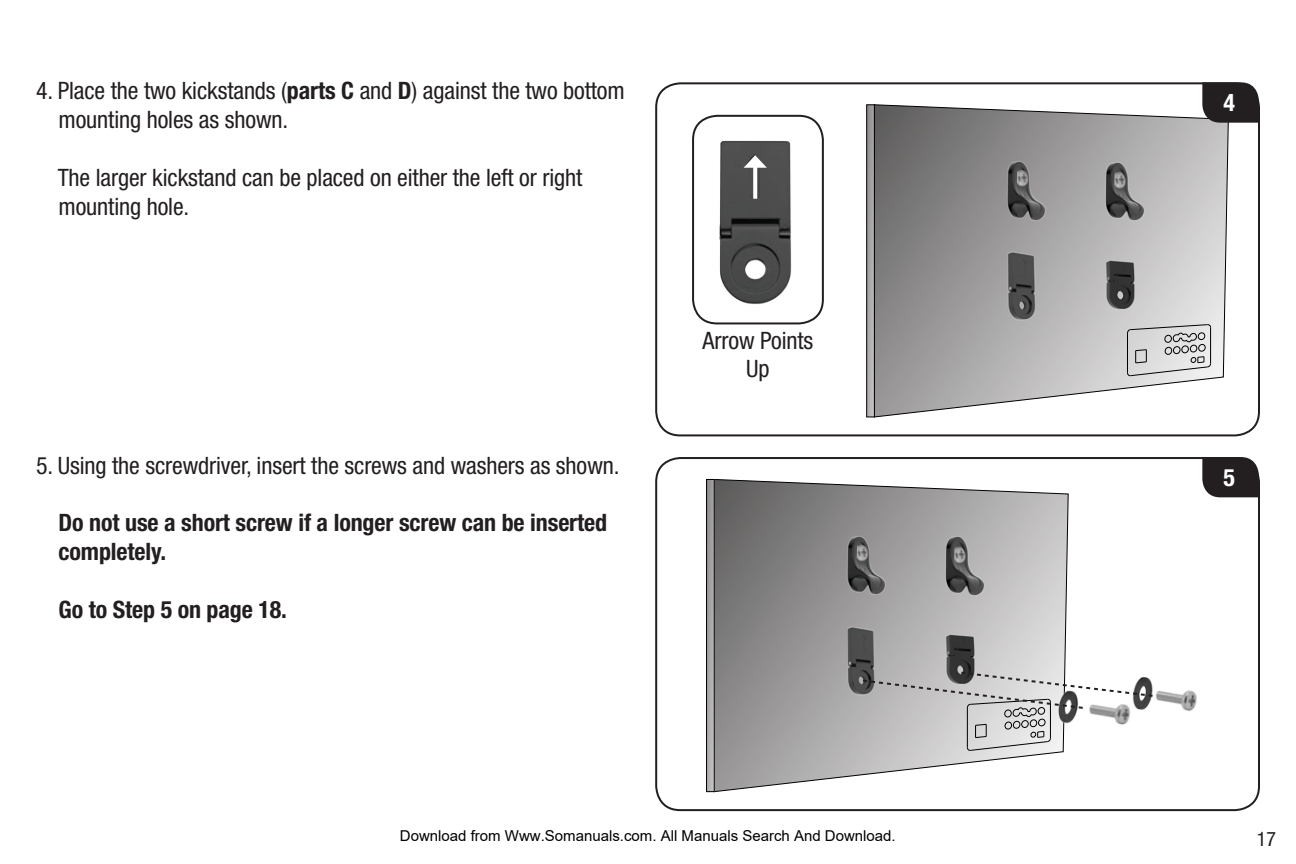
<style>
.page{position:relative;width:1296px;height:864px;background:#fff}
.page>*{position:absolute;margin:0;border:0;box-sizing:border-box;transform-origin:0 0}
.t1{font:condensed 24px/28.8px "Helvetica Neue LT Std";letter-spacing:-.005em;color:#231f20}
.t2{font:700 condensed 24px/28.8px "Helvetica Neue LT Std";letter-spacing:-.005em;color:#231f20}
.t3{font:700 condensed 24px "Helvetica Neue LT Std";color:#fff}
.t4{font:condensed 20px "Helvetica Neue LT Std";color:#231f20}
.t5{font:15px "Arial";color:#000}
.s1{font-weight:700}
</style>
<div class="page">
<div style="left:655px;top:82px;width:605px;height:354px;border:2px solid #231f20;border-radius:24px"></div>
<svg style="left:873px;top:104px;width:356px;height:314px;background:#aeadad"></svg>
<svg style="left:868px;top:106px;width:5px;height:309px;background:#a8a7a7"></svg>
<div style="left:866px;top:104px;width:9px;height:313px;border:1px solid #000"></div>
<hr style="left:1127px;top:333px;width:1px;height:40px;background:#000">
<hr style="left:1210px;top:327px;width:1px;height:37px;background:#000">
<div style="left:1198px;top:344px;width:8px;height:8px;border:1px solid #000;border-radius:50%"></div>
<div style="left:1190px;top:345px;width:7px;height:8px;border:1px solid #000;border-radius:50%"></div>
<div style="left:1181px;top:345px;width:8px;height:8px;border:1px solid #000;border-radius:50%"></div>
<div style="left:1173px;top:346px;width:8px;height:8px;border:1px solid #000;border-radius:50%"></div>
<div style="left:1165px;top:347px;width:7px;height:8px;border:1px solid #000;border-radius:50%"></div>
<svg style="left:1127px;top:349px;width:84px;height:28px;background:#c9c9c9"></svg>
<svg style="left:1127px;top:324px;width:84px;height:19px;background:#bebebe"></svg>
<img style="left:1093px;top:159px;width:57px;height:62px">
<img style="left:994px;top:158px;width:58px;height:62px">
<svg style="left:1202px;top:82px;width:57px;height:41px;background:#312d2e"></svg>
<img style="left:1017px;top:159px;width:17px;height:31px">
<img style="left:1114px;top:161px;width:18px;height:31px">
<img style="left:994px;top:243px;width:53px;height:82px">
<img style="left:1096px;top:254px;width:46px;height:60px">
<img style="left:693px;top:116px;width:130px;height:207px">
<div style="left:692px;top:115px;width:132px;height:209px;border:2px solid #231f20;border-radius:24px"></div>
<svg style="left:753px;top:168px;width:4px;height:31px"></svg>
<svg style="left:744px;top:155px;width:23px;height:13px"></svg>
<div style="left:655px;top:457px;width:605px;height:354px;border:2px solid #231f20;border-radius:24px"></div>
<svg style="left:713px;top:479px;width:356px;height:314px;background:#a6a5a5"></svg>
<svg style="left:708px;top:481px;width:5px;height:309px;background:#a9a8a8"></svg>
<div style="left:706px;top:479px;width:9px;height:313px;border:1px solid #000"></div>
<img style="left:933px;top:534px;width:57px;height:61px">
<img style="left:834px;top:533px;width:58px;height:62px">
<svg style="left:1202px;top:457px;width:57px;height:40px;background:#302c2d"></svg>
<img style="left:857px;top:534px;width:17px;height:31px">
<img style="left:954px;top:536px;width:18px;height:31px">
<img style="left:834px;top:618px;width:53px;height:82px">
<img style="left:936px;top:629px;width:46px;height:41px">
<img style="left:1051px;top:617px;width:18px;height:12px">
<img style="left:984px;top:629px;width:85px;height:154px">
<img style="left:995px;top:657px;width:74px;height:100px">
<img style="left:1156px;top:690px;width:41px;height:21px">
<svg style="left:861px;top:670px;width:292px;height:81px"></svg>
<p class="t1" style="left:59px;top:76px;width:568px;text-indent:-23px">4. Place the two kickstands (<span class="s1">parts C</span> and <span class="s1">D</span>) against the two bottom mounting holes as shown.</p>
<p class="t1" style="left:58px;top:163px;width:526px">The larger kickstand can be placed on either the left or right mounting hole.</p>
<p class="t1" style="left:36px;top:451px;width:585px">5. Using the screwdriver, insert the screws and washers as shown.</p>
<p class="t2" style="left:59px;top:508px;width:550px">Do not use a short screw if a longer screw can be inserted completely.</p>
<p class="t2" style="left:59px;top:595px;width:230px">Go to Step 5 on page 18.</p>
<p class="t1" style="left:703px;top:325px;width:112px;text-align:center">Arrow Points<br>Up</p>
<p class="t5" style="left:400px;top:827px;width:497px">Download from Www.Somanuals.com. All Manuals Search And Download.</p>
<p class="t3" style="left:1224px;top:88px;width:13px">4</p>
<p class="t3" style="left:1224px;top:463px;width:13px">5</p>
<p class="t4" style="left:1257px;top:828px;width:21px">17</p>
</div>
